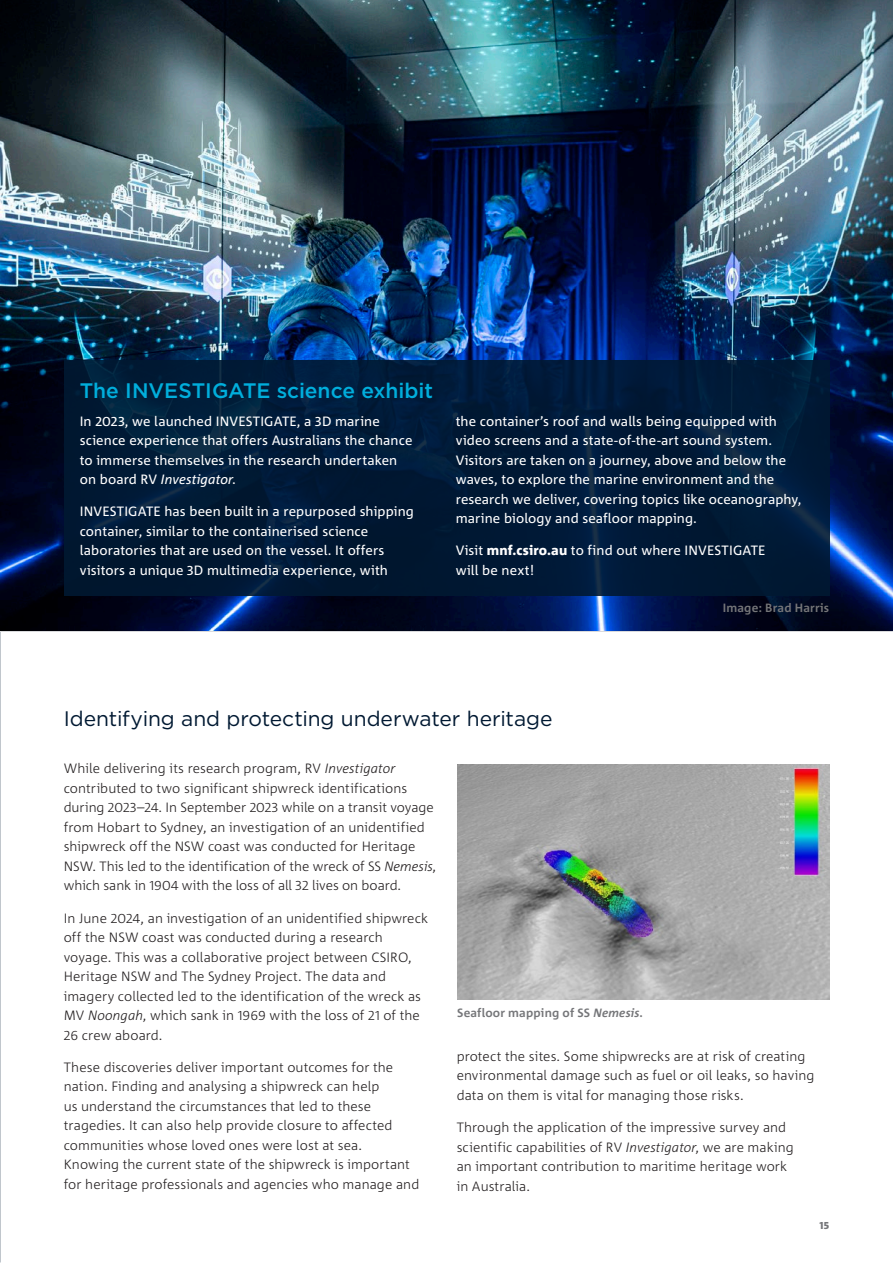
<style>
.page{position:relative;width:893px;height:1263px;background:#fff}
.page>*{position:absolute;margin:0;border:0;box-sizing:border-box;transform-origin:0 0}
.t1{font:21px "Gotham";letter-spacing:-.005em;color:#001932}
.t2{font:500 21px "Gotham";letter-spacing:-.005em;color:#00aedc}
.Body_Copy{font:300 13.5px/19.5px "Corpid C1";letter-spacing:.005em;color:#231f20}
.Body_Copy-2{font:13.5px/19.5px "Corpid C1";letter-spacing:.005em;color:#fff}
.t3{font:700 12px "Corpid C1";letter-spacing:.015em;color:#757679}
.t4{font:800 10.5px "Corpid C1";color:#757679}
.s1{font-style:italic}
.s2{font-weight:800}
</style>
<div class="page">
<img style="left:0;top:0;width:893px;height:631px">
<img style="left:457px;top:764px;width:372px;height:236px">
<div style="left:64px;top:361px;width:766px;height:235px;background:#001932"></div>
<p class="t2" style="left:80px;top:376px;width:355px">The INVESTIGATE science exhibit</p>
<p class="Body_Copy-2" style="left:80px;top:411px;width:334px">In 2023, we launched INVESTIGATE, a 3D marine science experience that offers Australians the chance to immerse themselves in the research undertaken on board RV <span class="s1">Investigator</span>.</p>
<p class="Body_Copy-2" style="left:80px;top:502px;width:336px">INVESTIGATE has been built in a repurposed shipping container, similar to the containerised science laboratories that are used on the vessel. It offers visitors a unique 3D multimedia experience, with</p>
<p class="Body_Copy-2" style="left:456px;top:411px;width:347px">the container’s roof and walls being equipped with video screens and a state-of-the-art sound system.<br>Visitors are taken on a journey, above and below the waves, to explore the marine environment and the research we deliver, covering topics like oceanography, marine biology and seafloor mapping.</p>
<p class="Body_Copy-2" style="left:456px;top:540px;width:311px">Visit <span class="s2">mnf.csiro.au</span> to find out where INVESTIGATE will be next!</p>
<p class="t3" style="left:723px;top:601px;width:108px">Image: Brad Harris</p>
<p class="t1" style="left:64px;top:705px;width:490px">Identifying and protecting underwater heritage</p>
<p class="Body_Copy" style="left:64px;top:758px;width:374px">While delivering its research program, RV <span class="s1">Investigator </span>contributed to two significant shipwreck identifications during 2023–24. In September 2023 while on a transit voyage from Hobart to Sydney, an investigation of an unidentified shipwreck off the NSW coast was conducted for Heritage NSW. This led to the identification of the wreck of SS <span class="s1">Nemesis</span>, which sank in 1904 with the loss of all 32 lives on board.</p>
<p class="Body_Copy" style="left:64px;top:908px;width:366px">In June 2024, an investigation of an unidentified shipwreck off the NSW coast was conducted during a research voyage. This was a collaborative project between CSIRO, Heritage NSW and The Sydney Project. The data and imagery collected led to the identification of the wreck as MV <span class="s1">Noongah</span>, which sank in 1969 with the loss of 21 of the 26 crew aboard.</p>
<p class="Body_Copy" style="left:64px;top:1057px;width:357px">These discoveries deliver important outcomes for the nation. Finding and analysing a shipwreck can help<br>us understand the circumstances that led to these tragedies. It can also help provide closure to affected communities whose loved ones were lost at sea.<br>Knowing the current state of the shipwreck is important for heritage professionals and agencies who manage and</p>
<p class="Body_Copy" style="left:457px;top:1046px;width:359px">protect the sites. Some shipwrecks are at risk of creating environmental damage such as fuel or oil leaks, so having data on them is vital for managing those risks.</p>
<p class="t3" style="left:457px;top:1005px;width:187px">Seafloor mapping of SS <span class="s1">Nemesis</span>.</p>
<p class="Body_Copy" style="left:457px;top:1117px;width:339px">Through the application of the impressive survey and scientific capabilities of RV <span class="s1">Investigator</span>, we are making an important contribution to maritime heritage work in Australia.</p>
<p class="t4" style="left:819px;top:1218px;width:11px">15</p>
</div>
